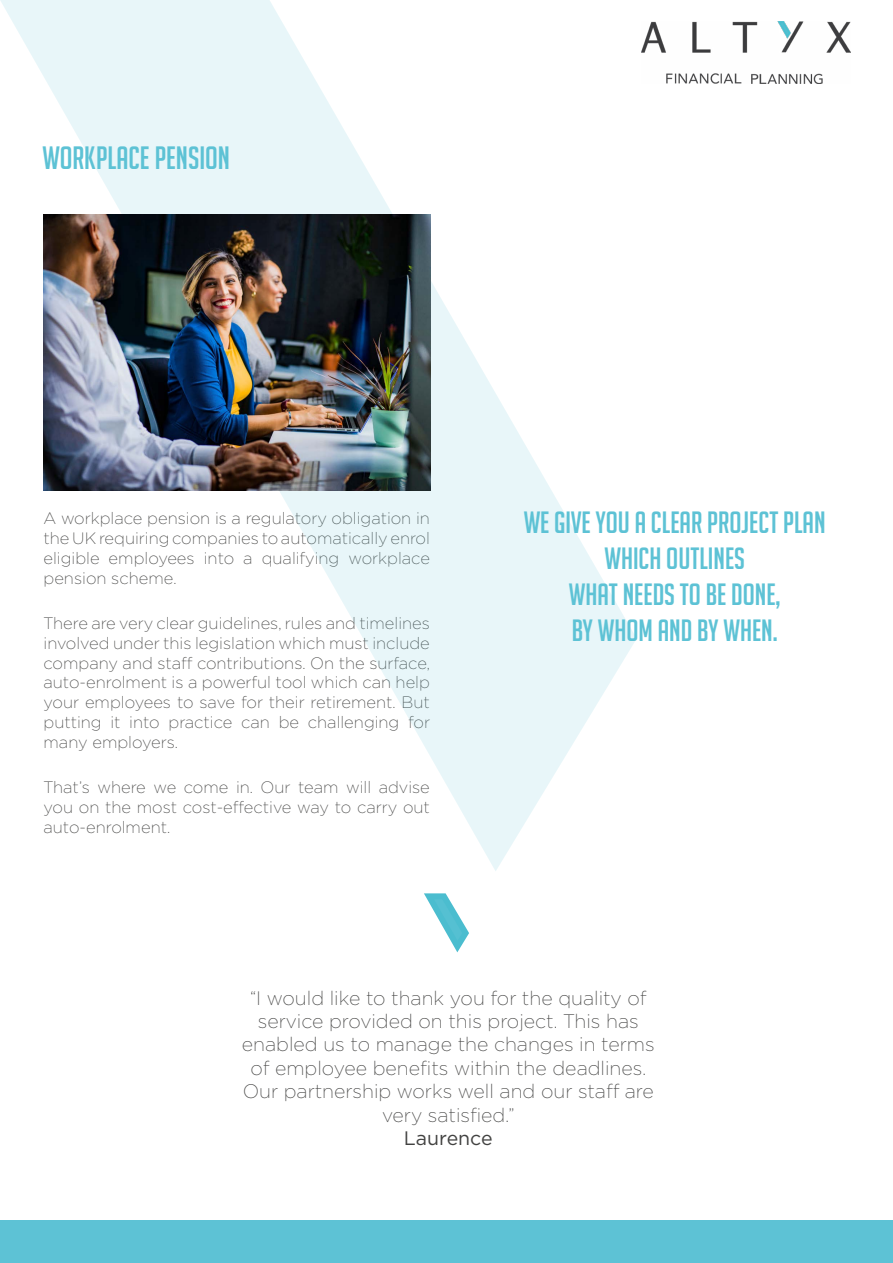
<style>
.page{position:relative;width:893px;height:1263px;background:#fff}
.page>*{position:absolute;margin:0;border:0;box-sizing:border-box;transform-origin:0 0}
.t1{font:31.5px "Big Noodle Titling";color:#5dc2d5}
.t2{font:30px/36px "Big Noodle Titling";color:#5dc2d5;text-align:center}
.t3{font:200 19.5px/23.4px "Gotham";color:#424241;text-align:center}
.t4{font:19.5px "Gotham";color:#424241}
.t5{font:200 16.5px/19.8px "Gotham";color:#424241;text-align:justify}
</style>
<div class="page">
<svg style="left:0;top:0;width:637px;height:871px"></svg>
<img style="left:641px;top:21px;width:209px;height:62px">
<svg style="left:424px;top:893px;width:45px;height:60px"></svg>
<div style="left:0;top:1220px;width:893px;height:43px;background:#5dc2d5"></div>
<img style="left:44px;top:215px;width:387px;height:275px">
<h1 class="t1" style="left:43px;top:140px;width:189px">WORKPLACE PENSION</h1>
<p class="t5" style="left:44px;top:508px;width:388px">A workplace pension is a regulatory obligation in the UK requiring companies to automatically enrol eligible employees into a qualifying workplace pension scheme.</p>
<p class="t5" style="left:44px;top:613px;width:388px">There are very clear guidelines, rules and timelines involved under this legislation which must include company and staff contributions. On the surface, auto-enrolment is a powerful tool which can help your employees to save for their retirement. But putting it into practice can be challenging for many employers.</p>
<p class="t5" style="left:44px;top:777px;width:388px">That’s where we come in. Our team will advise you on the most cost-effective way to carry out auto-enrolment.</p>
<h2 class="t2" style="left:524px;top:504px;width:303px">WE GIVE YOU A CLEAR PROJECT PLAN<br>WHICH OUTLINES<br>WHAT NEEDS TO BE DONE,<br>BY WHOM AND BY WHEN.</h2>
<p class="t3" style="left:242px;top:985px;width:414px">“I would like to thank you for the quality of service provided on this project. This has enabled us to manage the changes in terms of employee benefits within the deadlines.<br>Our partnership works well and our staff are very satisfied.”</p>
<p class="t4" style="left:404px;top:1126px;width:90px">Laurence</p>
</div>
